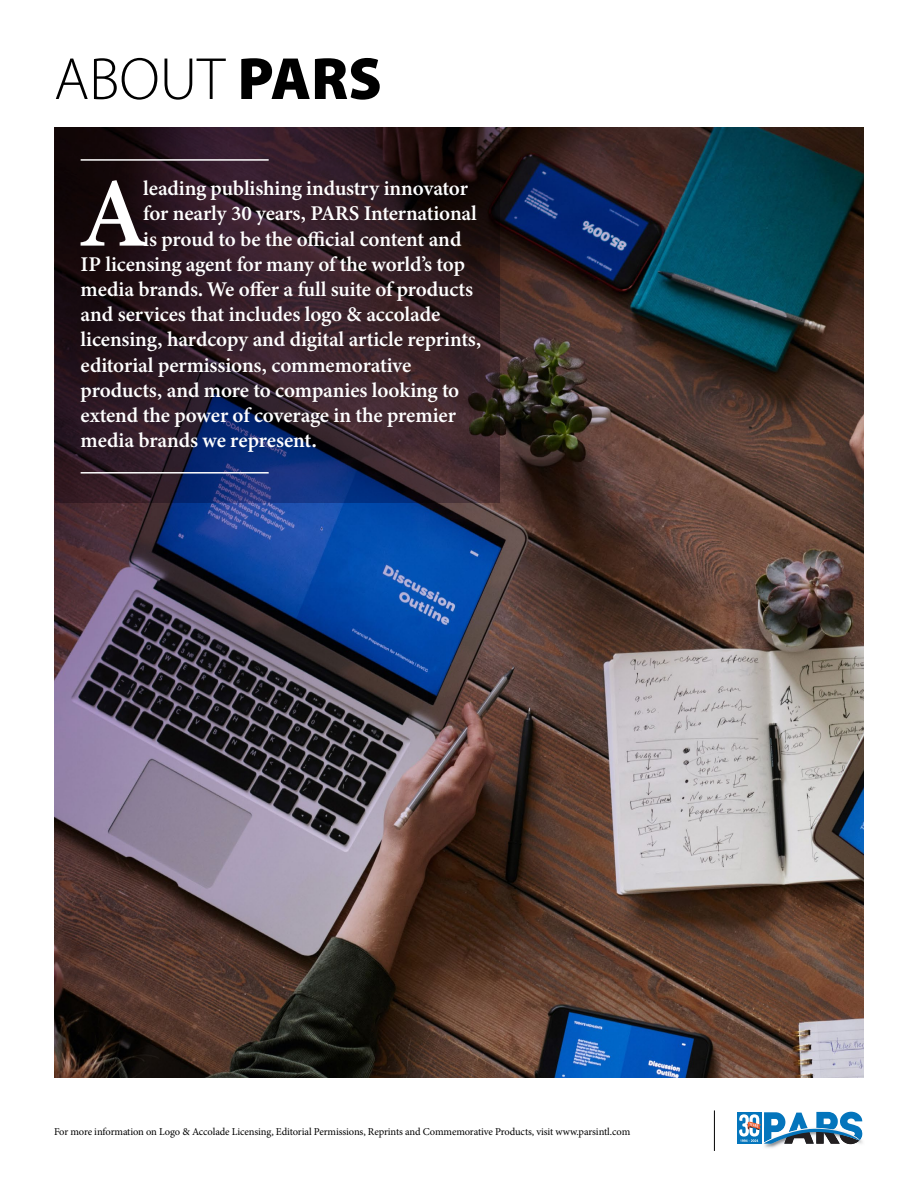
<style>
.page{position:relative;width:918px;height:1188px;background:#fff}
.page>*{position:absolute;margin:0;border:0;box-sizing:border-box;transform-origin:0 0}
.t1{font:98.55px "Minion Variable Concept";color:#fff}
.t2{font:60px "Myriad Variable Concept";color:#000}
.t3{font:21px "Minion Variable Concept";letter-spacing:-.01em;color:#fff}
.t4{font:10.5px "Minion Pro";letter-spacing:-.01em;color:#000}
</style>
<div class="page">
<img style="left:55px;top:127px;width:808px;height:951px">
<svg style="left:55px;top:127px;width:445px;height:376px;background:#2b1c29"></svg>
<hr style="left:81px;top:472px;width:188px;height:2px;background:#fff">
<hr style="left:81px;top:159px;width:188px;height:2px;background:#fff">
<hr style="left:714px;top:1110px;width:1px;height:41px;background:#000">
<img style="left:764px;top:1132px;width:99px;height:16px">
<div style="left:737px;top:1112px;width:25px;height:32px;background:#0475bc"></div>
<svg style="left:739px;top:1112px;width:123px;height:32px"></svg>
<h2 class="t2" style="left:54px;top:44px;width:329px">ABOUT PARS</h2>
<h1 class="t1" style="left:84px;top:145px;width:62px">A</h1>
<p class="t3" style="left:143px;top:174px;width:326px">leading publishing industry innovator</p>
<p class="t3" style="left:143px;top:199px;width:335px">for nearly 30 years, PARS International</p>
<p class="t3" style="left:143px;top:224px;width:320px">is proud to be the official content and</p>
<p class="t3" style="left:81px;top:249px;width:386px">IP licensing agent for many of the world’s top</p>
<p class="t3" style="left:81px;top:275px;width:394px">media brands. We offer a full suite of products</p>
<p class="t3" style="left:81px;top:300px;width:361px">and services that includes logo &amp; accolade</p>
<p class="t3" style="left:81px;top:325px;width:402px">licensing, hardcopy and digital article reprints,</p>
<p class="t3" style="left:81px;top:350px;width:332px">editorial permissions, commemorative</p>
<p class="t3" style="left:81px;top:375px;width:380px">products, and more to companies looking to</p>
<p class="t3" style="left:81px;top:401px;width:377px">extend the power of coverage in the premier</p>
<p class="t3" style="left:81px;top:426px;width:238px">media brands we represent.</p>
<p class="t4" style="left:54px;top:1124px;width:578px">For more information on Logo &amp; Accolade Licensing, Editorial Permissions, Reprints and Commemorative Products, visit www.parsintl.com</p>
</div>
